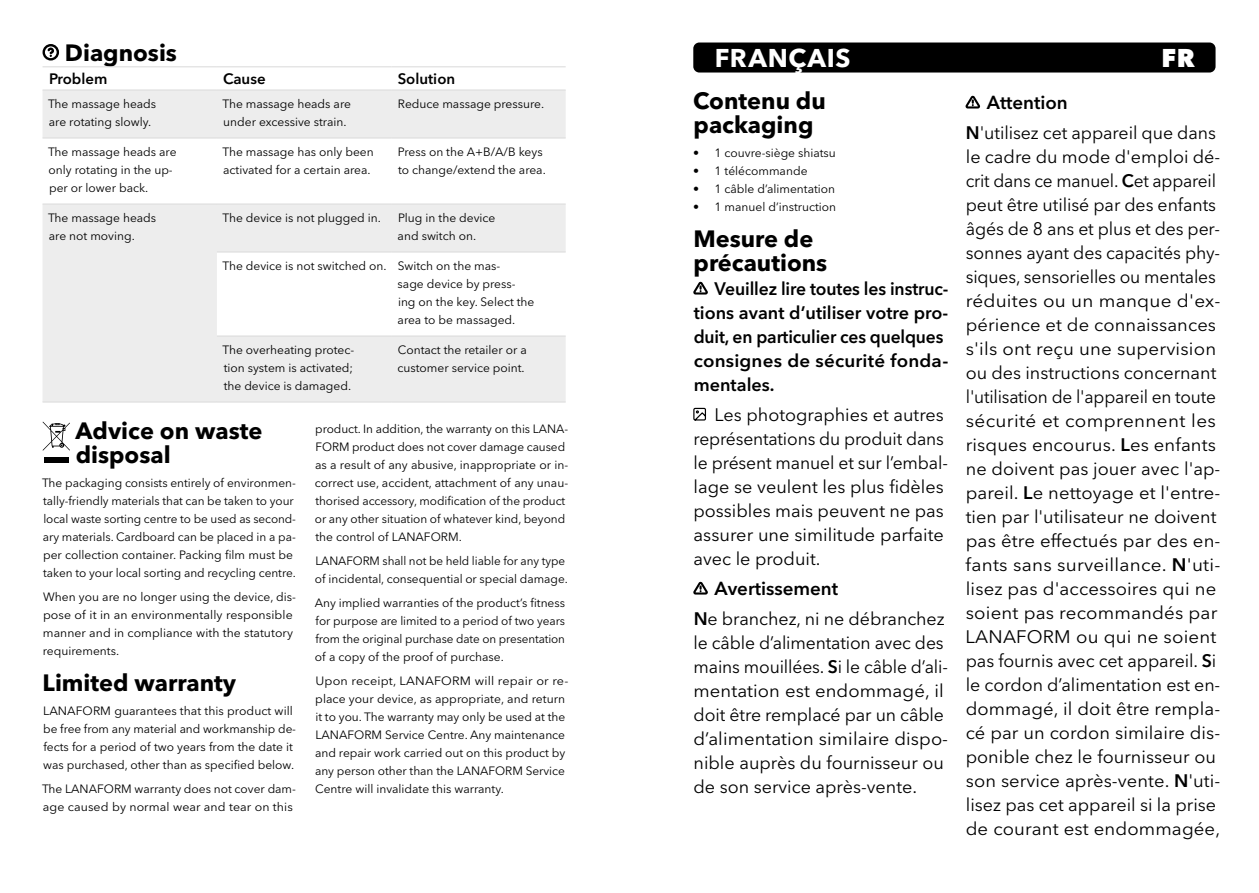
<style>
.page{position:relative;width:1259px;height:893px;background:#fff}
.page>*{position:absolute;margin:0;border:0;box-sizing:border-box;transform-origin:0 0}
.t1{font:700 25.5px "Avenir Next World";letter-spacing:.03em;color:#fff}
.t2{font:800 25.5px "Avenir Next World";color:#fff}
.t3{font:700 23.4px/24px "Avenir Next World";color:#000}
.t4{font:600 18.75px "Avenir Next World";color:#000}
.t5{font:18px/24px "Avenir Next World";color:#000}
.t6{font:600 18px/24px "Avenir Next World";letter-spacing:-.005em;color:#000}
.t7{font:600 15px "Avenir Next World";color:#000}
.t8{font:12px/18px "Avenir Next World";color:#000}
.t9{font:12px/18px "Avenir Next World";color:#000;scale:1.05 1}
.s1{font-weight:600}
</style>
<div class="page">
<svg style="left:42px;top:44px;width:17px;height:17px"></svg>
<svg style="left:43px;top:91px;width:523px;height:311px;fill:#ededed"></svg>
<hr style="left:43px;top:90px;width:174px;height:1px;background:#dadada">
<hr style="left:217px;top:90px;width:174px;height:1px;background:#dadada">
<hr style="left:391px;top:90px;width:175px;height:1px;background:#dadada">
<hr style="left:43px;top:138px;width:174px;height:1px;background:#dadada">
<hr style="left:217px;top:138px;width:174px;height:1px;background:#dadada">
<hr style="left:391px;top:138px;width:175px;height:1px;background:#dadada">
<hr style="left:43px;top:204px;width:174px;height:1px;background:#dadada">
<hr style="left:217px;top:204px;width:174px;height:1px;background:#dadada">
<hr style="left:391px;top:204px;width:175px;height:1px;background:#dadada">
<hr style="left:217px;top:252px;width:174px;height:1px;background:#dadada">
<hr style="left:391px;top:252px;width:175px;height:1px;background:#dadada">
<hr style="left:217px;top:336px;width:174px;height:1px;background:#dadada">
<hr style="left:391px;top:336px;width:175px;height:1px;background:#dadada">
<hr style="left:43px;top:67px;width:174px;height:1px;background:#dadada">
<hr style="left:217px;top:67px;width:174px;height:1px;background:#dadada">
<hr style="left:391px;top:67px;width:175px;height:1px;background:#dadada">
<hr style="left:43px;top:402px;width:174px;height:1px;background:#dadada">
<hr style="left:217px;top:402px;width:174px;height:1px;background:#dadada">
<hr style="left:391px;top:402px;width:175px;height:1px;background:#dadada">
<div style="left:44px;top:457px;width:25px;height:6px;background:#000"></div>
<svg style="left:43px;top:422px;width:27px;height:29px"></svg>
<div style="left:693px;top:43px;width:522px;height:30px;background:#000;border-radius:6px"></div>
<svg style="left:693px;top:281px;width:15px;height:14px"></svg>
<svg style="left:693px;top:407px;width:13px;height:14px"></svg>
<svg style="left:693px;top:581px;width:15px;height:14px"></svg>
<svg style="left:965px;top:95px;width:16px;height:14px"></svg>
<h2 class="t3" style="left:65px;top:41px;width:114px">Diagnosis</h2>
<p class="t7" style="left:49px;top:70px;width:60px">Problem</p>
<p class="t7" style="left:223px;top:70px;width:44px">Cause</p>
<p class="t7" style="left:398px;top:70px;width:59px">Solution</p>
<p class="t8" style="left:48px;top:95px;width:110px">The massage heads are rotating slowly.</p>
<p class="t8" style="left:222px;top:95px;width:130px">The massage heads are under excessive strain.</p>
<p class="t8" style="left:398px;top:95px;width:148px">Reduce massage pressure.</p>
<p class="t8" style="left:48px;top:143px;width:130px">The massage heads are only rotating in the up&shy;per or lower back.</p>
<p class="t8" style="left:222px;top:143px;width:153px">The massage has only been activated for a certain area.</p>
<p class="t8" style="left:398px;top:143px;width:149px">Press on the A+B/A/B keys to change/extend the area.</p>
<p class="t8" style="left:48px;top:209px;width:110px">The massage heads are not moving.</p>
<p class="t8" style="left:222px;top:209px;width:160px">The device is not plugged in.</p>
<p class="t8" style="left:398px;top:209px;width:99px">Plug in the device and switch on.</p>
<p class="t8" style="left:398px;top:257px;width:138px;text-indent:-175px">The device is not switched on. Switch on the mas-<br>sage device by press&shy;ing on the key. Select the area to be massaged.</p>
<p class="t8" style="left:222px;top:341px;width:133px;text-align:justify">The overheating protec&shy;tion system is activated; the device is damaged.</p>
<p class="t8" style="left:397px;top:341px;width:131px">Contact the retailer or a customer service point.</p>
<h2 class="t3" style="left:75px;top:419px;width:188px">Advice on waste disposal</h2>
<p class="t8" style="left:42px;top:474px;width:255px">The packaging consists entirely of environmen&shy;tally-friendly materials that can be taken to your local waste sorting centre to be used as second&shy;ary materials. Cardboard can be placed in a pa&shy;per collection container. Packing film must be taken to your local sorting and recycling centre.</p>
<p class="t8" style="left:43px;top:588px;width:255px">When you are no longer using the device, dis&shy;pose of it in an environmentally responsible manner and in compliance with the statutory requirements.</p>
<h2 class="t3" style="left:43px;top:671px;width:195px">Limited warranty</h2>
<p class="t8" style="left:43px;top:702px;width:254px">LANAFORM guarantees that this product will be free from any material and workmanship de&shy;fects for a period of two years from the date it was purchased, other than as specified below.</p>
<p class="t8" style="left:42px;top:780px;width:255px">The LANAFORM warranty does not cover dam&shy;age caused by normal wear and tear on this</p>
<p class="t8" style="left:315px;top:420px;width:255px">product. In addition, the warranty on this LANA-FORM product does not cover damage caused as a result of any abusive, inappropriate or in&shy;correct use, accident, attachment of any unau&shy;thorised accessory, modification of the product or any other situation of whatever kind, beyond the control of LANAFORM.</p>
<p class="t8" style="left:315px;top:552px;width:254px">LANAFORM shall not be held liable for any type of incidental, consequential or special damage.</p>
<p class="t8" style="left:315px;top:594px;width:252px;text-align:justify">Any implied warranties of the product’s fitness for purpose are limited to a period of two years from the original purchase date on presentation of a copy of the proof of purchase.</p>
<p class="t9" style="left:315px;top:672px;width:243px">Upon receipt, LANAFORM will repair or re&shy;place your device, as appropriate, and return it to you. The warranty may only be used at the LANAFORM Service Centre. Any maintenance and repair work carried out on this product by any person other than the LANAFORM Service Centre will invalidate this warranty.</p>
<h1 class="t1" style="left:715px;top:43px;width:137px">FRANÇAIS</h1>
<h1 class="t2" style="left:1161px;top:43px;width:35px">FR</h1>
<h2 class="t3" style="left:693px;top:89px;width:134px">Contenu du packaging</h2>
<p class="t8" style="left:693px;top:144px;width:144px">• 1 couvre-siège shiatsu</p>
<p class="t8" style="left:693px;top:162px;width:116px">• 1 télécommande</p>
<p class="t8" style="left:693px;top:180px;width:143px">• 1 câble d’alimentation</p>
<p class="t8" style="left:693px;top:198px;width:144px">• 1 manuel d’instruction</p>
<h2 class="t3" style="left:693px;top:227px;width:135px">Mesure de précautions</h2>
<h3 class="t6" style="left:693px;top:277px;width:256px;text-indent:21px">Veuillez lire toutes les instruc&shy;tions avant d’utiliser votre pro&shy;duit, en particulier ces quelques consignes de sécurité fonda&shy;mentales.</h3>
<h3 class="t5" style="left:693px;top:403px;width:256px;text-indent:21px">Les photographies et autres représentations du produit dans le présent manuel et sur l’embal&shy;lage se veulent les plus fidèles possibles mais peuvent ne pas assurer une similitude parfaite avec le produit.</h3>
<h3 class="t4" style="left:714px;top:577px;width:125px">Avertissement</h3>
<p class="t5" style="left:693px;top:607px;width:256px"><span class="s1">N</span>e branchez, ni ne débranchez le câble d’alimentation avec des mains mouillées. <span class="s1">S</span>i le câble d’ali&shy;mentation est endommagé, il doit être remplacé par un câble d’alimentation similaire dispo&shy;nible auprès du fournisseur ou de son service après-vente.</p>
<h3 class="t4" style="left:986px;top:91px;width:83px">Attention</h3>
<p class="t5" style="left:965px;top:121px;width:256px"><span class="s1">N</span>'utilisez cet appareil que dans le cadre du mode d'emploi dé&shy;crit dans ce manuel. <span class="s1">C</span>et appareil peut être utilisé par des enfants âgés de 8 ans et plus et des per&shy;sonnes ayant des capacités phy&shy;siques, sensorielles ou mentales réduites ou un manque d'ex&shy;périence et de connaissances s'ils ont reçu une supervision ou des instructions concernant l'utilisation de l'appareil en toute sécurité et comprennent les risques encourus. <span class="s1">L</span>es enfants ne doivent pas jouer avec l'ap&shy;pareil. <span class="s1">L</span>e nettoyage et l'entre&shy;tien par l'utilisateur ne doivent pas être effectués par des en&shy;fants sans surveillance. <span class="s1">N</span>'uti&shy;lisez pas d'accessoires qui ne soient pas recommandés par<br>LANAFORM ou qui ne soient pas fournis avec cet appareil. <span class="s1">S</span>i le cordon d’alimentation est en&shy;dommagé, il doit être rempla&shy;cé par un cordon similaire dis&shy;ponible chez le fournisseur ou son service après-vente. <span class="s1">N</span>'uti&shy;lisez pas cet appareil si la prise de courant est endommagée,</p>
</div>
